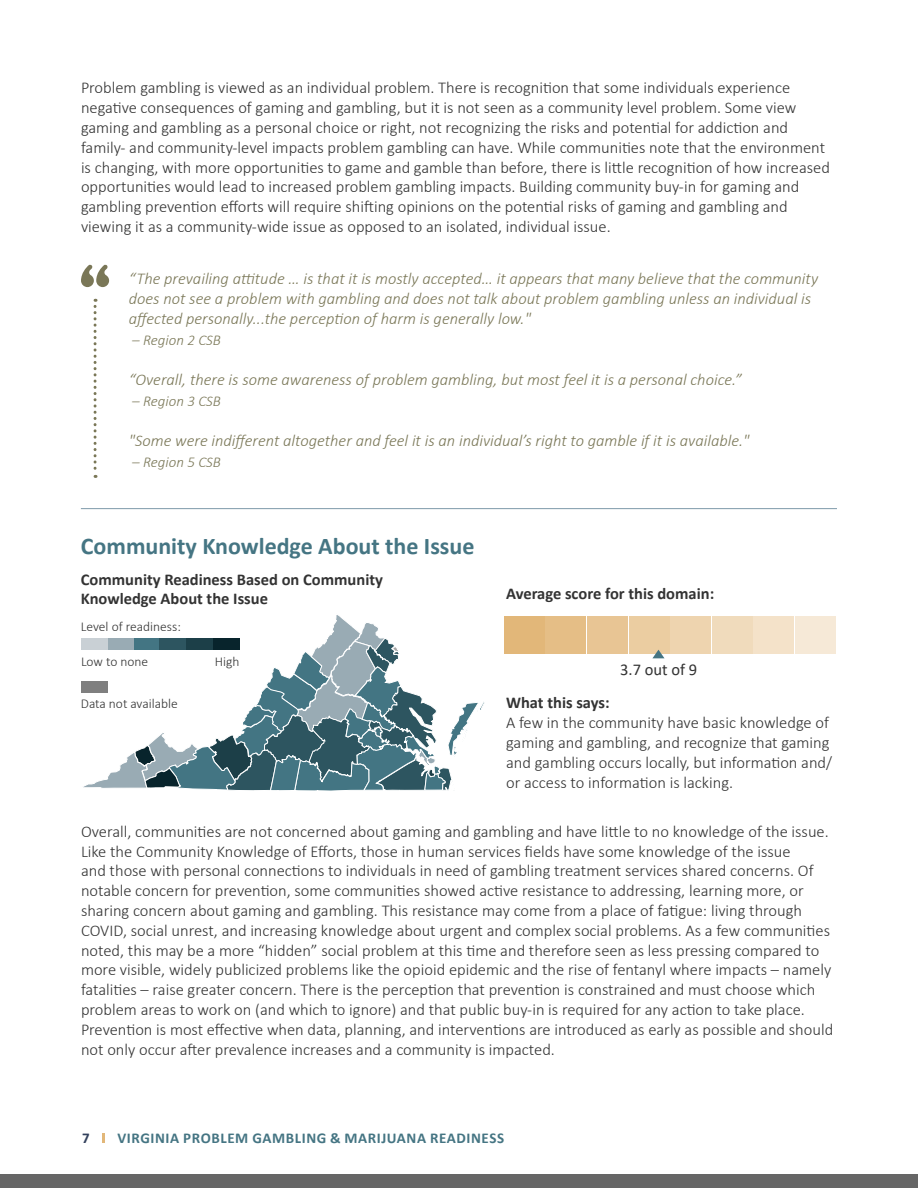
<style>
.page{position:relative;width:918px;height:1188px;background:#fff}
.page>*{position:absolute;margin:0;border:0;box-sizing:border-box;transform-origin:0 0}
.Body_Text{font:700 24px "Calibri";color:#457583}
.Body_Text-2{font:300 16.5px/19.8px "Calibri";color:#333}
.t1{font:italic 300 16.5px/19.8px "Calibri";color:#7a7757}
.Body_Text-3{font:700 16.5px/19.5px "Calibri";color:#333}
.Body_Text-4{font:16.5px "Calibri";color:#333}
.t2{font:700 15px "Calibri";letter-spacing:.04em;color:#457583}
.t3{font:italic 300 15px "Calibri";color:#7a7757}
.t4{font:700 15px "Calibri";color:#33415d}
.Body_Text-5{font:300 13.5px "Calibri";color:#333}
</style>
<div class="page">
<svg style="left:102px;top:1133px;width:3px;height:10px"></svg>
<div style="left:0;top:1175px;width:918px;height:13px;background:#666"></div>
<svg style="left:81px;top:264px;width:28px;height:23px"></svg>
<svg style="left:94px;top:299px;width:3px;height:179px"></svg>
<hr style="left:81px;top:508px;width:756px;height:1px;background:#7e99a9">
<div style="left:504px;top:616px;width:40px;height:37px;background:#e2b779"></div>
<div style="left:795px;top:616px;width:41px;height:37px;background:#f6e9d7"></div>
<img style="left:81px;top:615px;width:403px;height:176px">
<img style="left:505px;top:616px;width:330px;height:43px">
<p class="Body_Text-2" style="left:81px;top:78px;width:750px">Problem gambling is viewed as an individual problem. There is recognition that some individuals experience negative consequences of gaming and gambling, but it is not seen as a community level problem. Some view gaming and gambling as a personal choice or right, not recognizing the risks and potential for addiction and family- and community-level impacts problem gambling can have. While communities note that the environment is changing, with more opportunities to game and gamble than before, there is little recognition of how increased opportunities would lead to increased problem gambling impacts. Building community buy-in for gaming and gambling prevention efforts will require shifting opinions on the potential risks of gaming and gambling and viewing it as a community-wide issue as opposed to an isolated, individual issue.</p>
<p class="t1" style="left:129px;top:269px;width:691px">“The prevailing attitude … is that it is mostly accepted… it appears that many believe that the community does not see a problem with gambling and does not talk about problem gambling unless an individual is affected personally...the perception of harm is generally low."</p>
<p class="t3" style="left:132px;top:331px;width:90px">– Region 2 CSB</p>
<p class="t1" style="left:129px;top:369px;width:614px">“Overall, there is some awareness of problem gambling, but most feel it is a personal choice.”</p>
<p class="t3" style="left:132px;top:392px;width:90px">– Region 3 CSB</p>
<p class="t1" style="left:129px;top:431px;width:622px">"Some were indifferent altogether and feel it is an individual’s right to gamble if it is available."</p>
<p class="t3" style="left:132px;top:453px;width:90px">– Region 5 CSB</p>
<p class="Body_Text" style="left:81px;top:529px;width:395px">Community Knowledge About the Issue</p>
<p class="Body_Text-3" style="left:81px;top:569px;width:304px">Community Readiness Based on Community<br>Knowledge About the Issue</p>
<p class="Body_Text-5" style="left:81px;top:618px;width:102px">Level of readiness:</p>
<p class="Body_Text-5" style="left:81px;top:653px;width:69px">Low to none</p>
<p class="Body_Text-5" style="left:81px;top:695px;width:98px">Data not available</p>
<p class="Body_Text-5" style="left:215px;top:653px;width:26px">High</p>
<p class="Body_Text-3" style="left:506px;top:583px;width:210px">Average score for this domain:</p>
<p class="Body_Text-4" style="left:620px;top:658px;width:79px">3.7 out of 9</p>
<p class="Body_Text-3" style="left:506px;top:693px;width:105px">What this says:</p>
<p class="Body_Text-2" style="left:506px;top:713px;width:328px">A few in the community have basic knowledge of gaming and gambling, and recognize that gaming and gambling occurs locally, but information and/ or access to information is lacking.</p>
<p class="Body_Text-2" style="left:81px;top:821px;width:754px">Overall, communities are not concerned about gaming and gambling and have little to no knowledge of the issue.<br>Like the Community Knowledge of Efforts, those in human services fields have some knowledge of the issue<br>and those with personal connections to individuals in need of gambling treatment services shared concerns. Of notable concern for prevention, some communities showed active resistance to addressing, learning more, or sharing concern about gaming and gambling. This resistance may come from a place of fatigue: living through COVID, social unrest, and increasing knowledge about urgent and complex social problems. As a few communities noted, this may be a more “hidden” social problem at this time and therefore seen as less pressing compared to more visible, widely publicized problems like the opioid epidemic and the rise of fentanyl where impacts – namely fatalities – raise greater concern. There is the perception that prevention is constrained and must choose which problem areas to work on (and which to ignore) and that public buy-in is required for any action to take place.<br>Prevention is most effective when data, planning, and interventions are introduced as early as possible and should not only occur after prevalence increases and a community is impacted.</p>
<p class="t4" style="left:82px;top:1127px;width:9px">7</p>
<p class="t2" style="left:117px;top:1127px;width:388px">VIRGINIA PROBLEM GAMBLING &amp; MARIJUANA READINESS</p>
</div>
